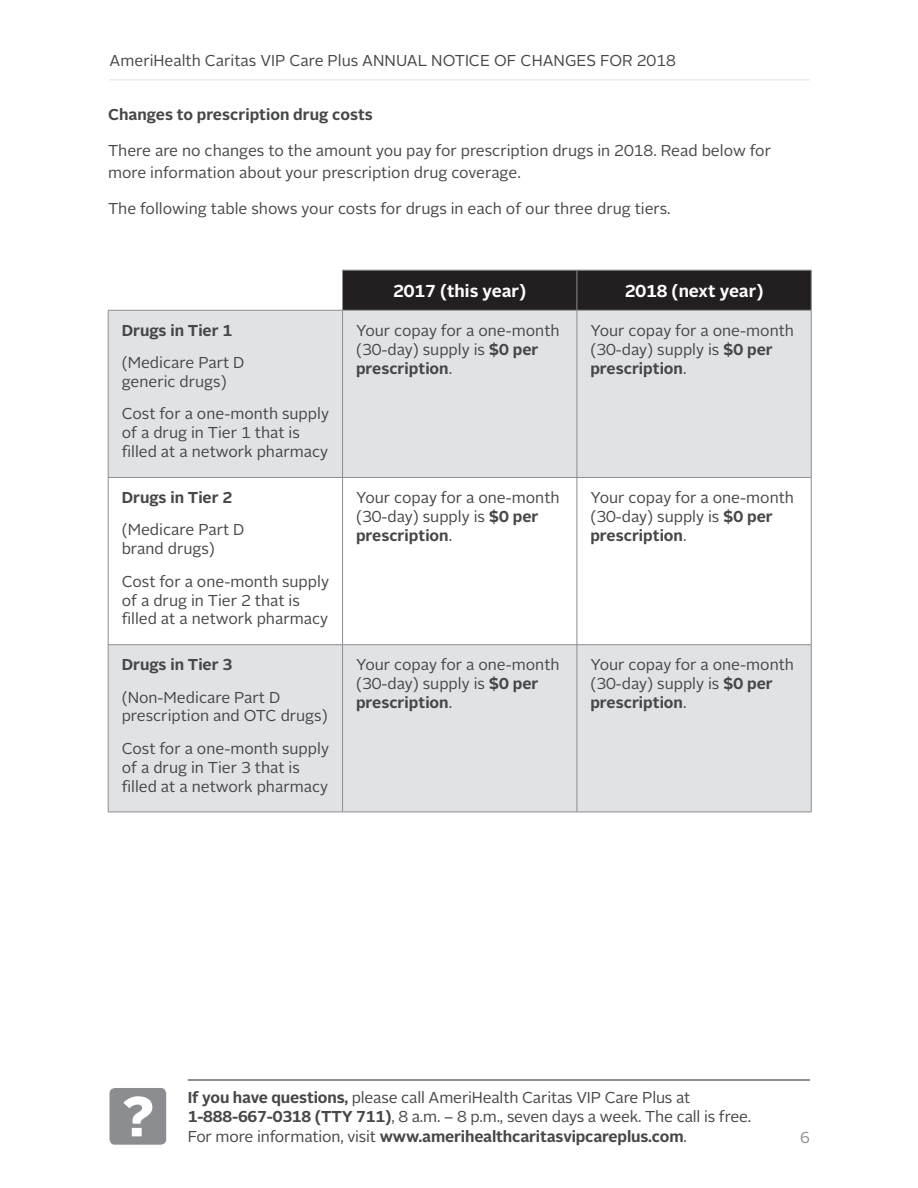
<style>
.page{position:relative;width:918px;height:1188px;background:#fff}
.page>*{position:absolute;margin:0;border:0;box-sizing:border-box;transform-origin:0 0}
.Table_Header{font:700 17.25px "Alright Sans";color:#fff}
.Table_Body{font:15.75px/18.9px "Alright Sans";color:#464748}
.Body_Copy{font:15.75px/19.5px "Alright Sans";color:#464748}
.Table_Body-2{font:700 15.75px "Alright Sans";color:#464748}
.Body_Copy-2{font:700 15.75px "Alright Sans";color:#464748}
.t1{font:15.75px "Alright Sans";color:#8b8d90}
.s1{font-weight:700}
</style>
<div class="page">
<hr style="left:110px;top:79px;width:700px;height:1px;background:#e1e2e4">
<div style="left:109px;top:1088px;width:57px;height:57px;background:#8b8d90;border-radius:5px"></div>
<svg style="left:123px;top:1096px;width:29px;height:40px"></svg>
<hr style="left:188px;top:1080px;width:622px;height:1px;background:#231f20">
<div style="left:343px;top:271px;width:468px;height:39px;background:#231f20"></div>
<svg style="left:109px;top:311px;width:702px;height:501px;fill:#e1e2e4"></svg>
<hr style="left:342px;top:270px;width:235px;height:1px;background:#8b8d90">
<hr style="left:342px;top:270px;width:1px;height:40px;background:#8b8d90">
<hr style="left:577px;top:270px;width:234px;height:1px;background:#8b8d90">
<hr style="left:577px;top:270px;width:1px;height:40px;background:#8b8d90">
<hr style="left:811px;top:270px;width:1px;height:40px;background:#8b8d90">
<hr style="left:108px;top:310px;width:235px;height:1px;background:#8b8d90">
<hr style="left:108px;top:310px;width:1px;height:167px;background:#8b8d90">
<hr style="left:343px;top:310px;width:234px;height:1px;background:#8b8d90">
<hr style="left:342px;top:310px;width:1px;height:167px;background:#8b8d90">
<hr style="left:577px;top:310px;width:234px;height:1px;background:#8b8d90">
<hr style="left:577px;top:310px;width:1px;height:167px;background:#8b8d90">
<hr style="left:811px;top:310px;width:1px;height:167px;background:#8b8d90">
<hr style="left:108px;top:477px;width:235px;height:1px;background:#8b8d90">
<hr style="left:108px;top:478px;width:1px;height:167px;background:#8b8d90">
<hr style="left:343px;top:477px;width:234px;height:1px;background:#8b8d90">
<hr style="left:342px;top:478px;width:1px;height:167px;background:#8b8d90">
<hr style="left:577px;top:477px;width:234px;height:1px;background:#8b8d90">
<hr style="left:577px;top:478px;width:1px;height:167px;background:#8b8d90">
<hr style="left:811px;top:478px;width:1px;height:167px;background:#8b8d90">
<hr style="left:108px;top:644px;width:235px;height:1px;background:#8b8d90">
<hr style="left:108px;top:645px;width:1px;height:167px;background:#8b8d90">
<hr style="left:343px;top:644px;width:234px;height:1px;background:#8b8d90">
<hr style="left:342px;top:645px;width:1px;height:167px;background:#8b8d90">
<hr style="left:577px;top:644px;width:234px;height:1px;background:#8b8d90">
<hr style="left:577px;top:645px;width:1px;height:167px;background:#8b8d90">
<hr style="left:811px;top:645px;width:1px;height:167px;background:#8b8d90">
<hr style="left:108px;top:812px;width:235px;height:1px;background:#8b8d90">
<hr style="left:343px;top:812px;width:234px;height:1px;background:#8b8d90">
<hr style="left:577px;top:812px;width:234px;height:1px;background:#8b8d90">
<p class="Body_Copy" style="left:110px;top:51px;width:568px">AmeriHealth Caritas VIP Care Plus ANNUAL NOTICE OF CHANGES FOR 2018</p>
<p class="Body_Copy-2" style="left:108px;top:103px;width:266px">Changes to prescription drug costs</p>
<p class="Body_Copy" style="left:108px;top:139px;width:665px;line-height:22.5px">There are no changes to the amount you pay for prescription drugs in 2018. Read below for more information about your prescription drug coverage.</p>
<p class="Body_Copy" style="left:108px;top:199px;width:564px">The following table shows your costs for drugs in each of our three drug tiers.</p>
<p class="Table_Body-2" style="left:122px;top:319px;width:112px">Drugs in Tier 1</p>
<p class="Table_Body" style="left:122px;top:353px;width:124px">(Medicare Part D generic drugs)</p>
<p class="Table_Body" style="left:122px;top:405px;width:209px">Cost for a one-month supply of a drug in Tier 1 that is filled at a network pharmacy</p>
<p class="Table_Body-2" style="left:122px;top:486px;width:112px">Drugs in Tier 2</p>
<p class="Table_Body" style="left:122px;top:521px;width:124px">(Medicare Part D brand drugs)</p>
<p class="Table_Body" style="left:122px;top:572px;width:209px">Cost for a one-month supply of a drug in Tier 2 that is filled at a network pharmacy</p>
<p class="Table_Body-2" style="left:122px;top:654px;width:112px">Drugs in Tier 3</p>
<p class="Table_Body" style="left:122px;top:688px;width:208px">(Non-Medicare Part D prescription and OTC drugs)</p>
<p class="Table_Body" style="left:122px;top:739px;width:209px">Cost for a one-month supply of a drug in Tier 3 that is filled at a network pharmacy</p>
<p class="Table_Header" style="left:393px;top:279px;width:135px">2017 (this year)</p>
<p class="Table_Header" style="left:625px;top:279px;width:140px">2018 (next year)</p>
<p class="Table_Body" style="left:356px;top:321px;width:205px">Your copay for a one-month (30-day) supply is <span class="s1">$0 per prescription</span>.</p>
<p class="Table_Body" style="left:590px;top:321px;width:205px">Your copay for a one-month (30-day) supply is <span class="s1">$0 per prescription</span>.</p>
<p class="Table_Body" style="left:356px;top:488px;width:205px">Your copay for a one-month (30-day) supply is <span class="s1">$0 per prescription</span>.</p>
<p class="Table_Body" style="left:590px;top:488px;width:205px">Your copay for a one-month (30-day) supply is <span class="s1">$0 per prescription</span>.</p>
<p class="Table_Body" style="left:356px;top:656px;width:205px">Your copay for a one-month (30-day) supply is <span class="s1">$0 per prescription</span>.</p>
<p class="Table_Body" style="left:590px;top:656px;width:205px">Your copay for a one-month (30-day) supply is <span class="s1">$0 per prescription</span>.</p>
<p class="Body_Copy" style="left:188px;top:1088px;width:565px"><span class="s1">If you have questions,</span> please call AmeriHealth Caritas VIP Care Plus at<br><span class="s1">1-888-667-0318 (TTY 711)</span>, 8 a.m. – 8 p.m., seven days a week. The call is free.<br>For more information, visit <span class="s1">www.amerihealthcaritasvipcareplus.com</span>.</p>
<p class="t1" style="left:800px;top:1127px;width:11px">6</p>
</div>
